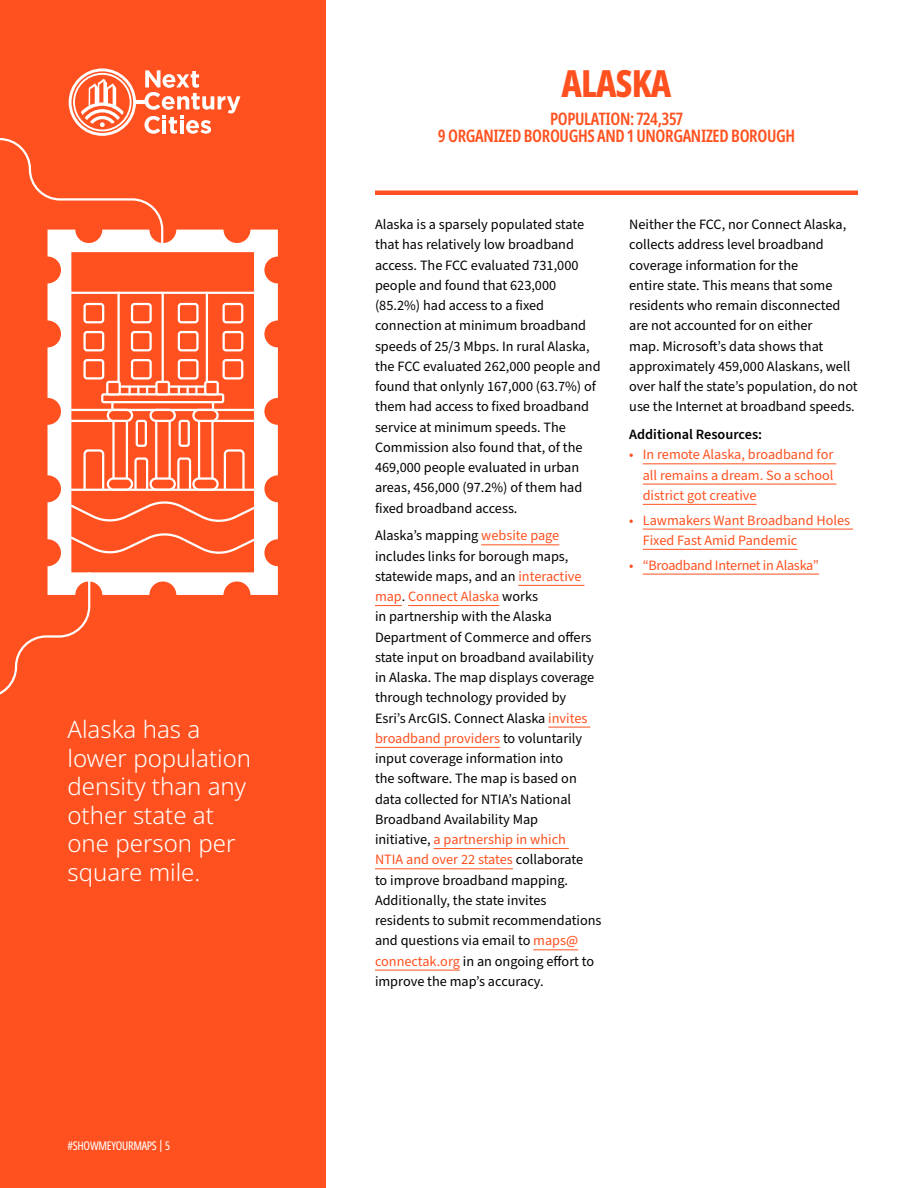
<style>
.page{position:relative;width:918px;height:1188px;background:#fff}
.page>*{position:absolute;margin:0;border:0;box-sizing:border-box;transform-origin:0 0}
.t1{font:800 extra-condensed 37.5px "Noto Sans";letter-spacing:-.02em;color:#ff511f}
.t2{font:300 24px/28.5px "Noto Sans";color:#fff}
.t3{font:600 extra-condensed 17.25px/17.2px "Noto Sans";letter-spacing:-.02em;color:#ff511f;text-align:center}
.t4{font:14.25px/20.2px "Source Sans Pro";color:#000}
.t5{font:14.25px/20.2px "Source Sans Pro";color:#ff511f;text-align:justify}
.t6{font:14.25px "Source Sans Pro";letter-spacing:-.02em;color:#ff511f}
.t7{font:600 14.25px "Source Sans Pro";color:#000}
.t8{font:extra-condensed 12px "Noto Sans";letter-spacing:-.02em;color:#fff}
.s1{color:#ff511f}
</style>
<div class="page">
<div style="left:0;top:0;width:325px;height:1188px;background:#ff511f"></div>
<svg style="left:0;top:570px;width:91px;height:125px"></svg>
<svg style="left:48px;top:230px;width:230px;height:365px"></svg>
<svg style="left:82px;top:448px;width:23px;height:44px"></svg>
<svg style="left:133px;top:456px;width:16px;height:36px"></svg>
<svg style="left:176px;top:456px;width:16px;height:36px"></svg>
<svg style="left:223px;top:448px;width:23px;height:44px"></svg>
<div style="left:68px;top:292px;width:189px;height:199px;border:2px solid #fff"></div>
<hr style="left:109px;top:385px;width:107px;height:3px;background:#fff">
<hr style="left:213px;top:420px;width:43px;height:2px;background:#fff">
<hr style="left:69px;top:420px;width:43px;height:2px;background:#fff">
<svg style="left:68px;top:498px;width:194px;height:59px"></svg>
<hr style="left:69px;top:409px;width:187px;height:2px;background:#fff">
<div style="left:102px;top:394px;width:121px;height:8px;background:#ff511f;border-radius:2px"></div>
<div style="left:101px;top:393px;width:123px;height:10px;border:2px solid #fff;border-radius:2px"></div>
<div style="left:112px;top:402px;width:101px;height:8px;background:#ff511f"></div>
<div style="left:111px;top:401px;width:103px;height:10px;border:2px solid #fff"></div>
<div style="left:107px;top:382px;width:13px;height:12px;background:#ff511f;border-radius:2px"></div>
<div style="left:106px;top:381px;width:15px;height:15px;border:2px solid #fff;border-radius:2px"></div>
<div style="left:156px;top:382px;width:13px;height:12px;background:#ff511f;border-radius:2px"></div>
<div style="left:155px;top:381px;width:15px;height:15px;border:2px solid #fff;border-radius:2px"></div>
<div style="left:205px;top:382px;width:13px;height:12px;background:#ff511f;border-radius:2px"></div>
<div style="left:204px;top:381px;width:15px;height:15px;border:2px solid #fff;border-radius:2px"></div>
<svg style="left:128px;top:387px;width:3px;height:7px"></svg>
<svg style="left:137px;top:387px;width:2px;height:7px"></svg>
<svg style="left:146px;top:388px;width:2px;height:6px"></svg>
<div style="left:114px;top:421px;width:13px;height:68px;background:#ff511f"></div>
<div style="left:112px;top:420px;width:16px;height:71px;border:2px solid #fff"></div>
<div style="left:136px;top:420px;width:11px;height:27px;border:2px solid #fff;border-radius:2px"></div>
<div style="left:131px;top:359px;width:21px;height:21px;border:2px solid #fff;border-radius:2px"></div>
<div style="left:83px;top:359px;width:21px;height:21px;border:2px solid #fff;border-radius:2px"></div>
<div style="left:178px;top:359px;width:21px;height:21px;border:2px solid #fff;border-radius:2px"></div>
<div style="left:223px;top:359px;width:20px;height:21px;border:2px solid #fff;border-radius:2px"></div>
<div style="left:131px;top:331px;width:21px;height:20px;border:2px solid #fff;border-radius:2px"></div>
<div style="left:83px;top:331px;width:21px;height:20px;border:2px solid #fff;border-radius:2px"></div>
<div style="left:178px;top:331px;width:21px;height:20px;border:2px solid #fff;border-radius:2px"></div>
<div style="left:223px;top:331px;width:20px;height:20px;border:2px solid #fff;border-radius:2px"></div>
<div style="left:131px;top:303px;width:21px;height:20px;border:2px solid #fff;border-radius:2px"></div>
<div style="left:83px;top:303px;width:21px;height:20px;border:2px solid #fff;border-radius:2px"></div>
<div style="left:178px;top:303px;width:21px;height:20px;border:2px solid #fff;border-radius:2px"></div>
<div style="left:223px;top:303px;width:20px;height:20px;border:2px solid #fff;border-radius:2px"></div>
<hr style="left:117px;top:293px;width:3px;height:89px;background:#fff">
<hr style="left:162px;top:293px;width:2px;height:89px;background:#fff">
<hr style="left:206px;top:293px;width:2px;height:89px;background:#fff">
<div style="left:179px;top:420px;width:11px;height:27px;border:2px solid #fff;border-radius:2px"></div>
<svg style="left:178px;top:388px;width:2px;height:6px"></svg>
<svg style="left:187px;top:387px;width:2px;height:7px"></svg>
<svg style="left:195px;top:387px;width:3px;height:7px"></svg>
<div style="left:108px;top:410px;width:24px;height:11px;background:#ff511f;border-radius:5px"></div>
<div style="left:107px;top:409px;width:26px;height:13px;border:2px solid #fff;border-radius:5px"></div>
<div style="left:108px;top:479px;width:24px;height:11px;background:#ff511f;border-radius:5px"></div>
<div style="left:107px;top:477px;width:26px;height:14px;border:2px solid #fff;border-radius:5px"></div>
<div style="left:156px;top:421px;width:14px;height:68px;background:#ff511f"></div>
<div style="left:155px;top:420px;width:16px;height:71px;border:2px solid #fff"></div>
<div style="left:151px;top:410px;width:24px;height:11px;background:#ff511f;border-radius:5px"></div>
<div style="left:149px;top:409px;width:27px;height:13px;border:2px solid #fff;border-radius:5px"></div>
<div style="left:151px;top:479px;width:24px;height:11px;background:#ff511f;border-radius:5px"></div>
<div style="left:149px;top:477px;width:27px;height:14px;border:2px solid #fff;border-radius:5px"></div>
<div style="left:199px;top:421px;width:13px;height:68px;background:#ff511f"></div>
<div style="left:198px;top:420px;width:16px;height:71px;border:2px solid #fff"></div>
<div style="left:193px;top:410px;width:25px;height:11px;background:#ff511f;border-radius:5px"></div>
<div style="left:192px;top:409px;width:27px;height:13px;border:2px solid #fff;border-radius:5px"></div>
<div style="left:193px;top:479px;width:25px;height:11px;background:#ff511f;border-radius:5px"></div>
<div style="left:192px;top:477px;width:27px;height:14px;border:2px solid #fff;border-radius:5px"></div>
<svg style="left:0;top:68px;width:240px;height:180px"></svg>
<div style="left:375px;top:190px;width:483px;height:5px;background:#ff511f"></div>
<hr style="left:481px;top:545px;width:78px;height:1px;background:#ff511f">
<hr style="left:518px;top:585px;width:66px;height:1px;background:#ff511f">
<svg style="left:375px;top:605px;width:27px;height:1px"></svg>
<hr style="left:408px;top:605px;width:91px;height:1px;background:#ff511f">
<hr style="left:548px;top:727px;width:42px;height:1px;background:#ff511f">
<hr style="left:375px;top:747px;width:125px;height:1px;background:#ff511f">
<hr style="left:434px;top:848px;width:135px;height:1px;background:#ff511f">
<hr style="left:375px;top:869px;width:138px;height:1px;background:#ff511f">
<hr style="left:533px;top:950px;width:45px;height:1px;background:#ff511f">
<hr style="left:375px;top:970px;width:85px;height:1px;background:#ff511f">
<hr style="left:643px;top:464px;width:193px;height:1px;background:#ff511f">
<hr style="left:643px;top:484px;width:193px;height:1px;background:#ff511f">
<hr style="left:643px;top:504px;width:114px;height:1px;background:#ff511f">
<hr style="left:643px;top:529px;width:210px;height:1px;background:#ff511f">
<hr style="left:643px;top:549px;width:154px;height:1px;background:#ff511f">
<hr style="left:643px;top:574px;width:176px;height:1px;background:#ff511f">
<h2 class="t2" style="left:68px;top:716px;width:185px">Alaska has a lower population density than any other state at one person per square mile.</h2>
<p class="t8" style="left:68px;top:1137px;width:104px">#SHOWMEYOURMAPS | 5</p>
<h1 class="t1" style="left:561px;top:56px;width:112px">ALASKA</h1>
<p class="t3" style="left:438px;top:110px;width:359px">POPULATION: 724,357<br>9 ORGANIZED BOROUGHS AND 1 UNORGANIZED BOROUGH</p>
<p class="t4" style="left:375px;top:215px;width:227px">Alaska is a sparsely populated state that has relatively low broadband access. The FCC evaluated 731,000 people and found that 623,000 (85.2%) had access to a fixed connection at minimum broadband speeds of 25/3 Mbps. In rural Alaska, the FCC evaluated 262,000 people and found that onlynly 167,000 (63.7%) of them had access to fixed broadband service at minimum speeds. The Commission also found that, of the 469,000 people evaluated in urban areas, 456,000 (97.2%) of them had fixed broadband access.</p>
<p class="t4" style="left:375px;top:526px;width:228px">Alaska’s mapping <span class="s1">website page </span>includes links for borough maps, statewide maps, and an <span class="s1">interactive map</span>. <span class="s1">Connect Alaska</span> works<br>in partnership with the Alaska Department of Commerce and offers state input on broadband availability in Alaska. The map displays coverage through technology provided by<br>Esri’s ArcGIS. Connect Alaska <span class="s1">invites broadband providers</span> to voluntarily input coverage information into<br>the software. The map is based on data collected for NTIA’s National Broadband Availability Map<br>initiative, <span class="s1">a partnership in which<br>NTIA and over 22 states</span> collaborate<br>to improve broadband mapping.<br>Additionally, the state invites residents to submit recommendations and questions via email to <span class="s1">maps@ connectak.org</span> in an ongoing effort to improve the map’s accuracy.</p>
<p class="t4" style="left:629px;top:215px;width:230px">Neither the FCC, nor Connect Alaska, collects address level broadband coverage information for the<br>entire state. This means that some residents who remain disconnected are not accounted for on either<br>map. Microsoft’s data shows that approximately 459,000 Alaskans, well over half the state’s population, do not use the Internet at broadband speeds.</p>
<p class="t7" style="left:629px;top:425px;width:134px">Additional Resources:</p>
<p class="t5" style="left:643px;top:445px;width:192px;text-indent:-13px">• In remote Alaska, broadband for all remains a dream. So a school district got creative</p>
<p class="t5" style="left:643px;top:510px;width:209px;text-indent:-13px">• Lawmakers Want Broadband Holes<br>Fixed Fast Amid Pandemic</p>
<p class="t6" style="left:629px;top:555px;width:191px">• “Broadband Internet in Alaska”</p>
</div>
